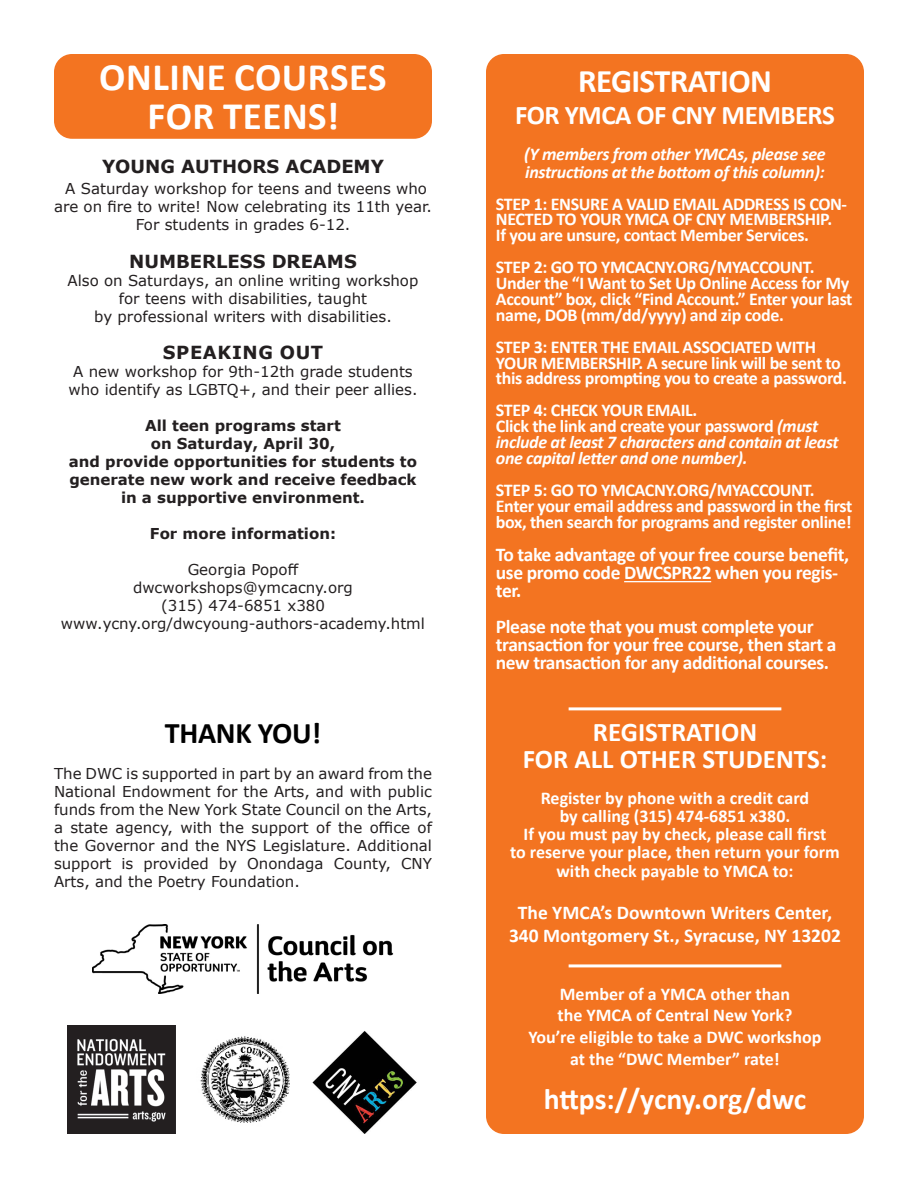
<style>
.page{position:relative;width:918px;height:1188px;background:#fff}
.page>*{position:absolute;margin:0;border:0;box-sizing:border-box;transform-origin:0 0}
.t1{font:700 39px "Calibri";letter-spacing:.015em;color:#fff}
.t2{font:700 33px "Calibri";letter-spacing:-.02em;color:#fff}
.DWC_brochure_text{font:700 30px "Calibri";letter-spacing:-.01em;color:#000}
.t3{font:700 29.7px "Calibri";letter-spacing:-.01em;color:#fff}
.t4{font:700 27px "Calibri";letter-spacing:-.005em;color:#fff}
.t5{font:700 19.5px/18px "Calibri";letter-spacing:-.02em;color:#fff}
.t6{font:700 19.5px "Calibri";color:#fff}
.t7{font:700 18px/15.9px "Calibri";letter-spacing:-.02em;color:#fff}
.t8{font:700 18px "Calibri";color:#fff}
.t9{font:italic 700 18px/15.9px "Calibri";letter-spacing:-.02em;color:#fff}
.t10{font:700 18px "Verdana";color:#231f20}
.t11{font:700 18px "Verdana";letter-spacing:.035em;color:#231f20}
.t12{font:15px/18px "Verdana";color:#231f20;text-align:center}
.t13{font:700 15px/18px "Verdana";color:#231f20}
.s1{font-style:normal}
</style>
<div class="page">
<div style="left:486px;top:54px;width:378px;height:1080px;background:#f37421;border-radius:18px"></div>
<hr style="left:624px;top:581px;width:87px;height:1px;background:#fff">
<div style="left:54px;top:54px;width:378px;height:85px;background:#f37421;border-radius:18px"></div>
<hr style="left:569px;top:964px;width:212px;height:3px;background:#fff">
<hr style="left:569px;top:707px;width:212px;height:3px;background:#fff">
<img style="left:92px;top:924px;width:302px;height:70px">
<img style="left:68px;top:1026px;width:108px;height:108px">
<img style="left:312px;top:1031px;width:105px;height:103px">
<img style="left:200px;top:1036px;width:90px;height:87px">
<p class="t1" style="left:99px;top:49px;width:289px">ONLINE COURSES</p>
<p class="t1" style="left:148px;top:88px;width:193px">FOR TEENS!</p>
<p class="t10" style="left:102px;top:153px;width:283px">YOUNG AUTHORS ACADEMY</p>
<p class="t12" style="left:54px;top:180px;width:380px">A Saturday workshop for teens and tweens who are on fire to write! Now celebrating its 11th year.</p>
<p class="t12" style="left:136px;top:216px;width:216px">For students in grades 6-12.</p>
<p class="t10" style="left:129px;top:248px;width:229px">NUMBERLESS DREAMS</p>
<p class="t12" style="left:68px;top:271px;width:352px">Also on Saturdays, an online writing workshop</p>
<p class="t12" style="left:119px;top:289px;width:250px">for teens with disabilities, taught</p>
<p class="t12" style="left:94px;top:307px;width:299px">by professional writers with disabilities.</p>
<p class="t11" style="left:163px;top:340px;width:162px">SPEAKING OUT</p>
<p class="t12" style="left:73px;top:363px;width:341px">A new workshop for 9th-12th grade students</p>
<p class="t12" style="left:69px;top:381px;width:350px">who identify as LGBTQ+, and their peer allies.</p>
<p class="t13" style="left:145px;top:416px;width:197px">All teen programs start</p>
<p class="t13" style="left:151px;top:434px;width:186px">on Saturday, April 30,</p>
<p class="t13" style="left:69px;top:452px;width:350px">and provide opportunities for students to generate new work and receive feedback</p>
<p class="t13" style="left:121px;top:488px;width:245px">in a supportive environment.</p>
<p class="t13" style="left:150px;top:524px;width:188px">For more information:</p>
<p class="t12" style="left:188px;top:561px;width:112px">Georgia Popoff</p>
<p class="t12" style="left:133px;top:579px;width:221px">dwcworkshops@ymcacny.org</p>
<p class="t12" style="left:161px;top:597px;width:165px">(315) 474-6851 x380</p>
<p class="t12" style="left:61px;top:615px;width:366px">www.ycny.org/dwcyoung-authors-academy.html</p>
<p class="DWC_brochure_text" style="left:165px;top:712px;width:158px">THANK YOU!</p>
<p class="t12" style="left:54px;top:765px;width:380px;text-align:justify">The DWC is supported in part by an award from the National Endowment for the Arts, and with public funds from the New York State Council on the Arts, a state agency, with the support of the office of the Governor and the NYS Legislature. Additional support is provided by Onondaga County, CNY Arts, and the Poetry Foundation.</p>
<p class="t2" style="left:578px;top:58px;width:195px">REGISTRATION</p>
<p class="t4" style="left:515px;top:96px;width:321px">FOR YMCA OF CNY MEMBERS</p>
<p class="t9" style="left:524px;top:145px;width:303px">(Y members from other YMCAs, please see</p>
<p class="t9" style="left:525px;top:163px;width:301px">instructions at the bottom of this column):</p>
<p class="t7" style="left:496px;top:195px;width:353px">STEP 1: ENSURE A VALID EMAIL ADDRESS IS CON-<br>NECTED TO YOUR YMCA OF CNY MEMBERSHIP.<br>If you are unsure, contact Member Services.</p>
<p class="t7" style="left:496px;top:259px;width:358px">STEP 2: GO TO YMCACNY.ORG/MYACCOUNT.<br>Under the “I Want to Set Up Online Access for My Account” box, click “Find Account.” Enter your last name, DOB (mm/dd/yyyy) and zip code.</p>
<p class="t7" style="left:496px;top:338px;width:353px">STEP 3: ENTER THE EMAIL ASSOCIATED WITH<br>YOUR MEMBERSHIP. A secure link will be sent to this address prompting you to create a password.</p>
<p class="t7" style="left:496px;top:402px;width:203px">STEP 4: CHECK YOUR EMAIL.</p>
<p class="t9" style="left:496px;top:418px;width:344px"><span class="s1">Click the link and create your password</span> (must include at least 7 characters and contain at least one capital letter and one number).</p>
<p class="t7" style="left:496px;top:482px;width:358px">STEP 5: GO TO YMCACNY.ORG/MYACCOUNT.<br>Enter your email address and password in the first box, then search for programs and register online!</p>
<p class="t5" style="left:496px;top:546px;width:355px">To take advantage of your free course benefit, use promo code DWCSPR22 when you regis&shy;ter.</p>
<p class="t5" style="left:496px;top:618px;width:342px">Please note that you must complete your transaction for your free course, then start a new transaction for any additional courses.</p>
<p class="t4" style="left:593px;top:713px;width:166px">REGISTRATION</p>
<p class="t4" style="left:523px;top:740px;width:306px">FOR ALL OTHER STUDENTS:</p>
<p class="t8" style="left:541px;top:785px;width:270px">Register by phone with a credit card</p>
<p class="t8" style="left:560px;top:803px;width:232px">by calling (315) 474-6851 x380.</p>
<p class="t8" style="left:524px;top:821px;width:304px">If you must pay by check, please call first</p>
<p class="t8" style="left:510px;top:839px;width:331px">to reserve your place, then return your form</p>
<p class="t8" style="left:557px;top:859px;width:238px">with check payable to YMCA to:</p>
<p class="t6" style="left:518px;top:899px;width:316px">The YMCA’s Downtown Writers Center,</p>
<p class="t6" style="left:509px;top:922px;width:333px">340 Montgomery St., Syracuse, NY 13202</p>
<p class="t8" style="left:560px;top:981px;width:232px">Member of a YMCA other than</p>
<p class="t8" style="left:557px;top:1003px;width:237px">the YMCA of Central New York?</p>
<p class="t8" style="left:529px;top:1024px;width:294px">You’re eligible to take a DWC workshop</p>
<p class="t8" style="left:570px;top:1046px;width:211px">at the “DWC Member” rate!</p>
<p class="t3" style="left:544px;top:1078px;width:264px">https://ycny.org/dwc</p>
</div>
